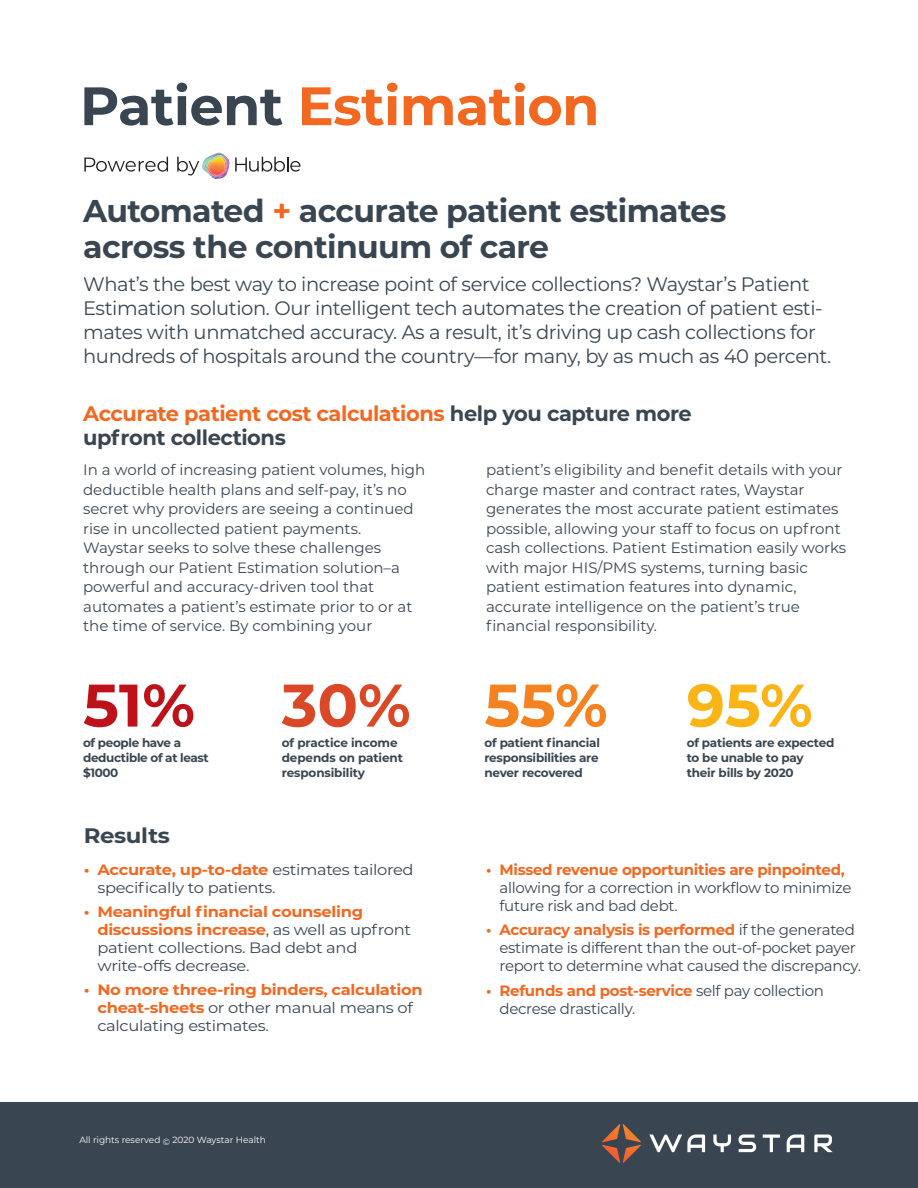
<style>
.page{position:relative;width:918px;height:1188px;background:#fff}
.page>*{position:absolute;margin:0;border:0;box-sizing:border-box;transform-origin:0 0}
.t1{font:700 60px "Montserrat";color:#be1119}
.t2{font:700 60px "Montserrat";color:#db4827}
.t3{font:700 60px "Montserrat";color:#f58220}
.t4{font:700 60px "Montserrat";color:#fab416}
.Running_Head_at_top{font:700 54px "Montserrat";letter-spacing:-.01em;color:#f36821}
.Running_Head_at_top-2{font:700 31.5px/36px "Montserrat";letter-spacing:-.02em;color:#394651}
.TITILLIUM_body{font:700 21px/24px "Montserrat";letter-spacing:-.02em;color:#394651}
.TITILLIUM_body-2{font:700 21px "Montserrat";letter-spacing:-.02em;color:#394651;scale:1.09 1}
.t5{font:19.5px/24px "Montserrat";letter-spacing:-.02em;color:#394651}
.t6{font:15px/19.5px "Montserrat";color:#394651}
.t7{font:15px/18px "Montserrat";letter-spacing:-.02em;color:#394651}
.t8{font:15px/18px "Montserrat";letter-spacing:-.02em;color:#394651;scale:1.09 1}
.t9{font:700 15px/18px "Montserrat";letter-spacing:-.02em;color:#f36821;scale:1.09 1}
.t10{font:700 12px/15px "Montserrat";letter-spacing:-.02em;color:#394651}
.t11{font:9px "Montserrat";color:#fff}
.s1{color:#394651}
.s2{color:#f36821}
.s3{font-weight:700;color:#f36821}
.s4{font-weight:400;color:#394651}
</style>
<div class="page">
<div style="left:0;top:1103px;width:918px;height:85px;background:#394651"></div>
<svg style="left:649px;top:1135px;width:56px;height:17px"></svg>
<svg style="left:713px;top:1135px;width:18px;height:17px"></svg>
<svg style="left:763px;top:1135px;width:17px;height:17px"></svg>
<svg style="left:787px;top:1135px;width:17px;height:17px"></svg>
<svg style="left:814px;top:1135px;width:19px;height:17px"></svg>
<svg style="left:739px;top:1135px;width:17px;height:17px"></svg>
<svg style="left:602px;top:1124px;width:39px;height:39px"></svg>
<svg style="left:84px;top:157px;width:84px;height:15px"></svg>
<svg style="left:177px;top:153px;width:124px;height:26px"></svg>
<p class="Running_Head_at_top" style="left:80px;top:67px;width:521px"><span class="s1">Patient</span> Estimation</p>
<p class="Running_Head_at_top-2" style="left:83px;top:191px;width:645px">Automated <span class="s2">+</span> accurate patient estimates across the continuum of care</p>
<p class="t5" style="left:83px;top:271px;width:750px">What’s the best way to increase point of service collections? Waystar’s Patient Estimation solution. Our intelligent tech automates the creation of patient esti&shy;mates with unmatched accuracy. As a result, it’s driving up cash collections for hundreds of hospitals around the country—for many, by as much as 40 percent.</p>
<p class="TITILLIUM_body" style="left:83px;top:400px;width:610px"><span class="s2">Accurate patient cost calculations</span> help you capture more upfront collections</p>
<p class="t6" style="left:83px;top:460px;width:344px">In a world of increasing patient volumes, high deductible health plans and self-pay, it’s no secret why providers are seeing a continued rise in uncollected patient payments.<br>Waystar seeks to solve these challenges through our Patient Estimation solution–a powerful and accuracy-driven tool that automates a patient’s estimate prior to or at the time of service. By combining your</p>
<p class="t1" style="left:83px;top:662px;width:113px">51%</p>
<p class="t10" style="left:83px;top:735px;width:127px">of people have a deductible of at least $1000</p>
<p class="t2" style="left:282px;top:662px;width:130px">30%</p>
<p class="t10" style="left:282px;top:735px;width:123px">of practice income depends on patient responsibility</p>
<p class="TITILLIUM_body-2" style="left:84px;top:821px;width:80px">Results</p>
<p class="t8" style="left:97px;top:860px;width:292px;text-indent:-14px"><span class="s3">• Accurate, up-to-date</span> estimates tailored specifically to patients.</p>
<p class="t8" style="left:97px;top:902px;width:289px;text-indent:-14px"><span class="s3">• Meaningful financial counseling discussions increase</span>, as well as upfront patient collections. Bad debt and write-offs decrease.</p>
<p class="t9" style="left:97px;top:980px;width:300px;text-indent:-14px">• No more three-ring binders, calculation cheat-sheets <span class="s4">or other manual means of calculating estimates.</span></p>
<p class="t11" style="left:79px;top:1134px;width:188px">All rights reserved © 2020 Waystar Health</p>
<p class="t6" style="left:486px;top:460px;width:362px">patient’s eligibility and benefit details with your charge master and contract rates, Waystar generates the most accurate patient estimates possible, allowing your staff to focus on upfront cash collections. Patient Estimation easily works with major HIS/PMS systems, turning basic patient estimation features into dynamic, accurate intelligence on the patient’s true financial responsibility.</p>
<p class="t3" style="left:484px;top:662px;width:125px">55%</p>
<p class="t10" style="left:484px;top:735px;width:117px;text-align:justify">of patient financial responsibilities are never recovered</p>
<p class="t4" style="left:687px;top:662px;width:127px">95%</p>
<p class="t10" style="left:687px;top:735px;width:149px">of patients are expected to be unable to pay their bills by 2020</p>
<p class="t7" style="left:500px;top:860px;width:353px;text-indent:-14px"><span class="s3">• Missed revenue opportunities are pinpointed, </span>allowing for a correction in workflow to minimize future risk and bad debt.</p>
<p class="t7" style="left:500px;top:921px;width:363px;text-indent:-14px"><span class="s3">• Accuracy analysis is performed</span> if the generated estimate is different than the out-of-pocket payer report to determine what caused the discrepancy.</p>
<p class="t7" style="left:500px;top:981px;width:326px;text-indent:-14px"><span class="s3">• Refunds and post-service</span> self pay collection decrese drastically.</p>
</div>
